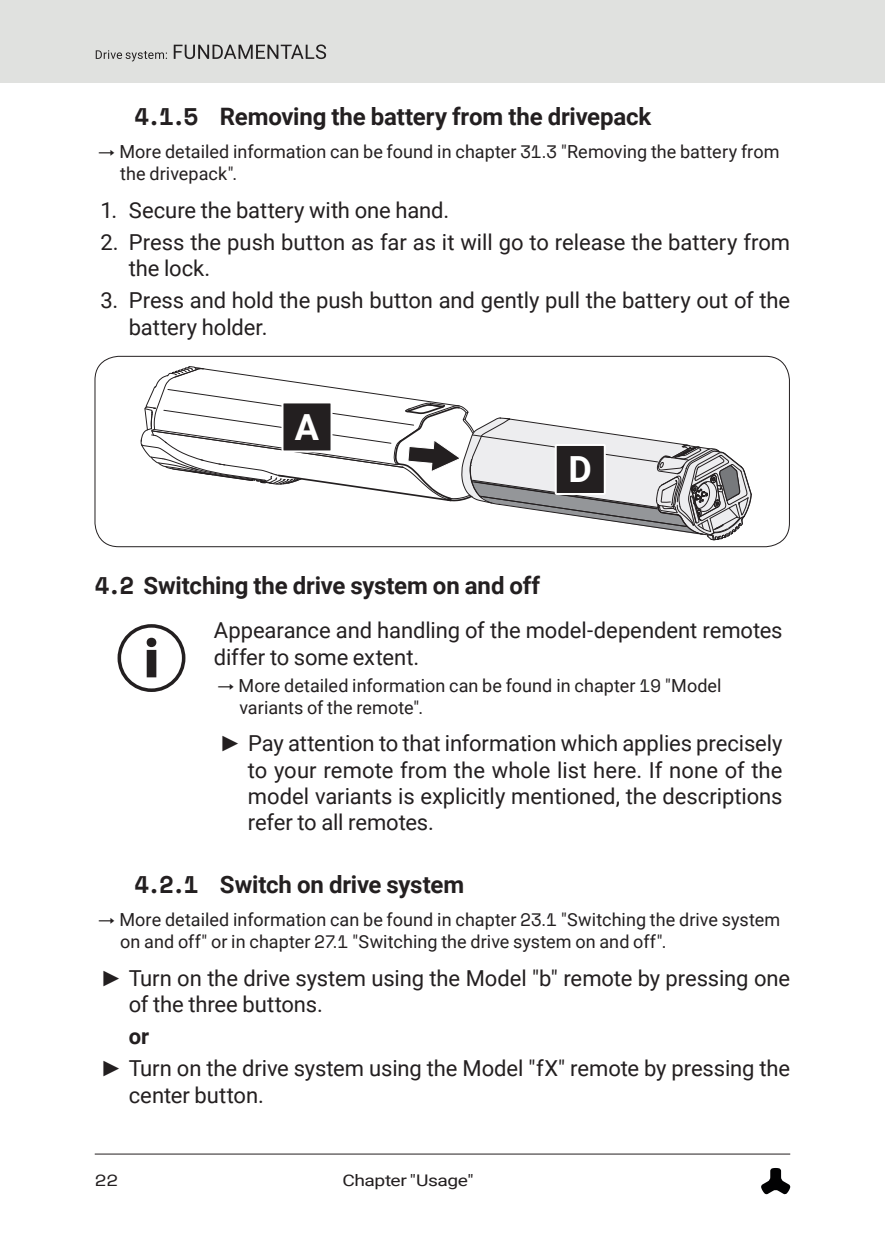
<style>
.page{position:relative;width:885px;height:1236px;background:#fff}
.page>*{position:absolute;margin:0;border:0;box-sizing:border-box;transform-origin:0 0}
.t1{font:700 36px "Roboto";color:#fff}
.t2{font:700 24px "Roboto";letter-spacing:-.01em;color:#231f20}
.t3{font:22px/26.4px "Roboto";letter-spacing:-.005em;color:#231f20}
.t4{font:18px/21.6px "Roboto";letter-spacing:.005em;color:#231f20}
.t5{font:16px "Roboto";letter-spacing:-.02em;color:#231f20;scale:1.2 1}
.t6{font:16px "Space Mono";color:#231f20;scale:1.2 1}
.s1{font-family:"Space Mono"}
.s2{font-family:"Radnika Next Light Alt"}
.s3{font-family:"Arial"}
.s4{font-weight:700}
</style>
<div class="page">
<div style="left:0;top:0;width:884px;height:82px;background:#e0e1df"></div>
<hr style="left:95px;top:1154px;width:695px;height:1px;background:#231f20">
<svg style="left:761px;top:1168px;width:29px;height:26px"></svg>
<svg style="left:96px;top:50px;width:6px;height:9px"></svg>
<img style="left:104px;top:52px;width:63px;height:7px">
<img style="left:108px;top:53px;width:59px;height:8px">
<img style="left:306px;top:44px;width:20px;height:15px">
<img style="left:281px;top:45px;width:22px;height:14px">
<img style="left:267px;top:45px;width:11px;height:14px">
<img style="left:256px;top:45px;width:9px;height:14px">
<img style="left:238px;top:45px;width:15px;height:14px">
<img style="left:212px;top:45px;width:24px;height:14px">
<img style="left:198px;top:45px;width:11px;height:14px">
<img style="left:185px;top:45px;width:10px;height:14px">
<img style="left:174px;top:45px;width:8px;height:14px">
<svg style="left:140px;top:366px;width:612px;height:175px"></svg>
<div style="left:555px;top:445px;width:49px;height:49px;background:#231f20"></div>
<div style="left:554px;top:444px;width:51px;height:51px;border:2px solid #fff"></div>
<div style="left:95px;top:356px;width:694px;height:191px;border:1px solid #231f20;border-radius:24px"></div>
<div style="left:117px;top:624px;width:68px;height:68px;border:4px solid #231f20;border-radius:50%"></div>
<p class="t2" style="left:134px;top:100px;width:518px"><span class="s1">4.1.5</span> Removing the battery from the drivepack</p>
<p class="t4" style="left:120px;top:141px;width:660px;text-indent:-23px"><span class="s2">→</span> More detailed information can be found in chapter <span class="s1">31</span>.<span class="s1">3</span> "Removing the battery from the drivepack".</p>
<p class="t3" style="left:100px;top:196px;width:350px">1. Secure the battery with one hand.</p>
<p class="t3" style="left:129px;top:228px;width:663px;text-indent:-28px">2. Press the push button as far as it will go to release the battery from the lock.</p>
<p class="t3" style="left:129px;top:286px;width:663px;text-indent:-28px">3. Press and hold the push button and gently pull the battery out of the battery holder.</p>
<h1 class="t1" style="left:295px;top:402px;width:26px">A</h1>
<h1 class="t1" style="left:568px;top:444px;width:25px">D</h1>
<p class="t2" style="left:95px;top:569px;width:447px"><span class="s1">4.2</span> Switching the drive system on and off</p>
<p class="t3" style="left:214px;top:616px;width:570px">Appearance and handling of the model-dependent remotes differ to some extent.</p>
<p class="t4" style="left:239px;top:674px;width:483px;text-indent:-23px"><span class="s2">→</span> More detailed information can be found in chapter <span class="s1">19</span> "Model variants of the remote".</p>
<p class="t3" style="left:248px;top:729px;width:536px;text-align:justify;text-indent:-28px"><span class="s3">►</span> Pay attention to that information which applies precisely to your remote from the whole list here. If none of the model variants is explicitly mentioned, the descriptions refer to all remotes.</p>
<p class="t2" style="left:134px;top:868px;width:331px"><span class="s1">4.2.1</span> Switch on drive system</p>
<p class="t4" style="left:120px;top:908px;width:661px;text-indent:-23px"><span class="s2">→</span> More detailed information can be found in chapter <span class="s1">23</span>.<span class="s1">1</span> "Switching the drive system on and off" or in chapter <span class="s1">27</span>.<span class="s1">1</span> "Switching the drive system on and off".</p>
<p class="t3" style="left:129px;top:964px;width:663px;text-indent:-28px"><span class="s3">►</span> Turn on the drive system using the Model "b" remote by pressing one of the three buttons.</p>
<p class="t3" style="left:100px;top:1019px;width:691px;line-height:32px;text-indent:28px"><span class="s4">or<br></span><span class="s3">►</span> Turn on the drive system using the Model "fX" remote by pressing the</p>
<p class="t3" style="left:129px;top:1081px;width:136px">center button.</p>
<p class="t6" style="left:95px;top:1169px;width:21px">22</p>
<p class="t5" style="left:342px;top:1169px;width:111px">Chapter "Usage"</p>
</div>
